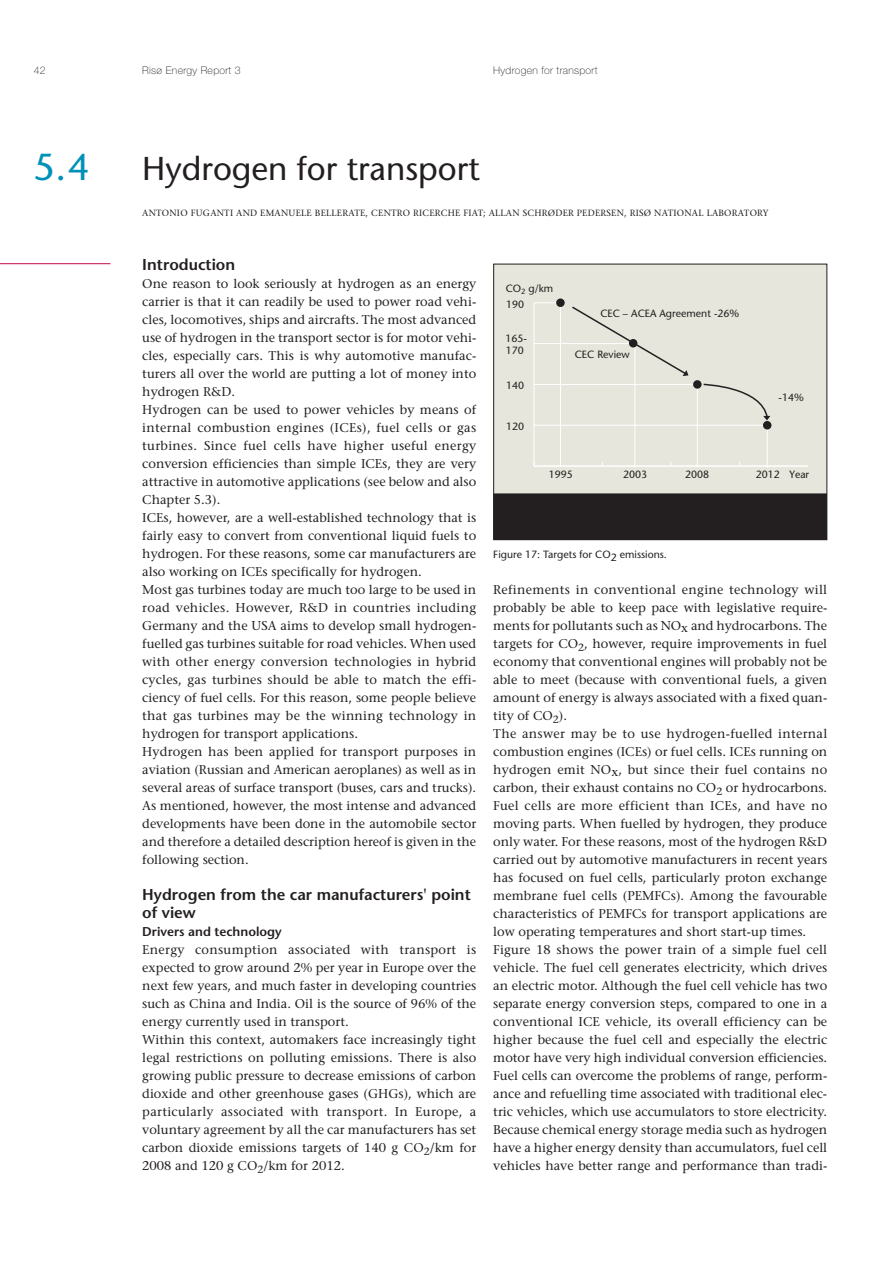
<style>
.page{position:relative;width:893px;height:1263px;background:#fff}
.page>*{position:absolute;margin:0;border:0;box-sizing:border-box;transform-origin:0 0}
.t1{font:37.5px "Stone Sans";color:#0091b9}
.t2{font:33px "Stone Sans";color:#231f20}
.t3{font:600 15.75px/18px "Stone Sans";color:#231f20}
.t4{font:12.75px/18px "Stone Serif";color:#231f20}
.t5{font:600 12.75px "Stone Sans";color:#231f20}
.t6{font:10.5px/12.8px "Stone Sans";color:#231f20}
.t7{font:100 10.5px "Helvetica Neue";letter-spacing:.03em;color:#231f20}
.t8{font:9px "Stone Serif";letter-spacing:.03em;color:#231f20}
</style>
<div class="page">
<hr style="left:0;top:263px;width:110px;height:1px;background:#c40c42">
<div style="left:493px;top:264px;width:333px;height:234px;background:#e7e6dc"></div>
<div style="left:493px;top:493px;width:333px;height:47px;background:#231f20"></div>
<svg style="left:533px;top:302px;width:275px;height:166px"></svg>
<div style="left:556px;top:299px;width:8px;height:8px;background:#231f20;border-radius:50%"></div>
<div style="left:693px;top:380px;width:8px;height:9px;background:#231f20;border-radius:50%"></div>
<div style="left:763px;top:421px;width:8px;height:9px;background:#231f20;border-radius:50%"></div>
<svg style="left:570px;top:305px;width:118px;height:71px"></svg>
<svg style="left:702px;top:383px;width:68px;height:38px"></svg>
<div style="left:493px;top:264px;width:334px;height:276px;border:1px solid #231f20"></div>
<p class="t7" style="left:34px;top:67px;width:13px">42</p>
<p class="t7" style="left:493px;top:67px;width:106px">Hydrogen for transport</p>
<p class="t7" style="left:142px;top:67px;width:100px">Risø Energy Report 3</p>
<h1 class="t1" style="left:34px;top:153px;width:57px">5.4</h1>
<h2 class="t2" style="left:142px;top:156px;width:339px">Hydrogen for transport</h2>
<p class="t8" style="left:142px;top:209px;width:628px">ANTONIO FUGANTI AND EMANUELE BELLERATE, CENTRO RICERCHE FIAT; ALLAN SCHRØDER PEDERSEN, RISØ NATIONAL LABORATORY</p>
<p class="t3" style="left:142px;top:257px;width:94px">Introduction</p>
<p class="t4" style="left:142px;top:276px;width:335px">One reason to look seriously at hydrogen as an energy carrier is that it can readily be used to power road vehi&shy;cles, locomotives, ships and aircrafts. The most advanced use of hydrogen in the transport sector is for motor vehi&shy;cles, especially cars. This is why automotive manufac&shy;turers all over the world are putting a lot of money into hydrogen R&amp;D.<br>Hydrogen can be used to power vehicles by means of internal combustion engines (ICEs), fuel cells or gas turbines. Since fuel cells have higher useful energy conversion efficiencies than simple ICEs, they are very attractive in automotive applications (see below and also Chapter 5.3).<br>ICEs, however, are a well-established technology that is fairly easy to convert from conventional liquid fuels to hydrogen. For these reasons, some car manufacturers are also working on ICEs specifically for hydrogen.<br>Most gas turbines today are much too large to be used in road vehicles. However, R&amp;D in countries including Germany and the USA aims to develop small hydrogen&shy;fuelled gas turbines suitable for road vehicles. When used with other energy conversion technologies in hybrid cycles, gas turbines should be able to match the effi&shy;ciency of fuel cells. For this reason, some people believe that gas turbines may be the winning technology in hydrogen for transport applications.<br>Hydrogen has been applied for transport purposes in aviation (Russian and American aeroplanes) as well as in several areas of surface transport (buses, cars and trucks).<br>As mentioned, however, the most intense and advanced developments have been done in the automobile sector and therefore a detailed description hereof is given in the following section.</p>
<p class="t3" style="left:142px;top:887px;width:330px">Hydrogen from the car manufacturers' point of view</p>
<p class="t5" style="left:142px;top:927px;width:141px">Drivers and technology</p>
<p class="t4" style="left:142px;top:942px;width:335px">Energy consumption associated with transport is expected to grow around 2% per year in Europe over the next few years, and much faster in developing countries such as China and India. Oil is the source of 96% of the energy currently used in transport.<br>Within this context, automakers face increasingly tight legal restrictions on polluting emissions. There is also growing public pressure to decrease emissions of carbon dioxide and other greenhouse gases (GHGs), which are particularly associated with transport. In Europe, a voluntary agreement by all the car manufacturers has set carbon dioxide emissions targets of 140 g CO<sub>2</sub>/km for 2008 and 120 g CO<sub>2</sub>/km for 2012.</p>
<p class="t6" style="left:505px;top:283px;width:49px">CO<sub>2</sub> g/km</p>
<p class="t6" style="left:506px;top:299px;width:20px">190</p>
<p class="t6" style="left:505px;top:333px;width:23px">165-<br>170</p>
<p class="t6" style="left:506px;top:380px;width:20px">140</p>
<p class="t6" style="left:506px;top:421px;width:20px">120</p>
<p class="t6" style="left:600px;top:308px;width:140px">CEC – ACEA Agreement -26%</p>
<p class="t6" style="left:574px;top:349px;width:56px">CEC Review</p>
<p class="t6" style="left:778px;top:392px;width:27px">-14%</p>
<p class="t6" style="left:548px;top:469px;width:26px">1995</p>
<p class="t6" style="left:623px;top:469px;width:26px">2003</p>
<p class="t6" style="left:685px;top:469px;width:26px">2008</p>
<p class="t6" style="left:755px;top:469px;width:55px">2012 Year</p>
<p class="t6" style="left:493px;top:549px;width:175px">Figure 17: Targets for CO2 emissions.</p>
<p class="t4" style="left:493px;top:582px;width:335px">Refinements in conventional engine technology will probably be able to keep pace with legislative require&shy;ments for pollutants such as NO<sub>x</sub> and hydrocarbons. The targets for CO<sub>2</sub>, however, require improvements in fuel economy that conventional engines will probably not be able to meet (because with conventional fuels, a given amount of energy is always associated with a fixed quan&shy;tity of CO<sub>2</sub>).<br>The answer may be to use hydrogen-fuelled internal combustion engines (ICEs) or fuel cells. ICEs running on hydrogen emit NO<sub>x</sub>, but since their fuel contains no carbon, their exhaust contains no CO<sub>2</sub> or hydrocarbons.<br>Fuel cells are more efficient than ICEs, and have no moving parts. When fuelled by hydrogen, they produce only water. For these reasons, most of the hydrogen R&amp;D carried out by automotive manufacturers in recent years has focused on fuel cells, particularly proton exchange membrane fuel cells (PEMFCs). Among the favourable characteristics of PEMFCs for transport applications are low operating temperatures and short start-up times.<br>Figure 18 shows the power train of a simple fuel cell vehicle. The fuel cell generates electricity, which drives an electric motor. Although the fuel cell vehicle has two separate energy conversion steps, compared to one in a conventional ICE vehicle, its overall efficiency can be higher because the fuel cell and especially the electric motor have very high individual conversion efficiencies.<br>Fuel cells can overcome the problems of range, perform&shy;ance and refuelling time associated with traditional elec&shy;tric vehicles, which use accumulators to store electricity.<br>Because chemical energy storage media such as hydrogen have a higher energy density than accumulators, fuel cell vehicles have better range and performance than tradi-</p>
</div>
